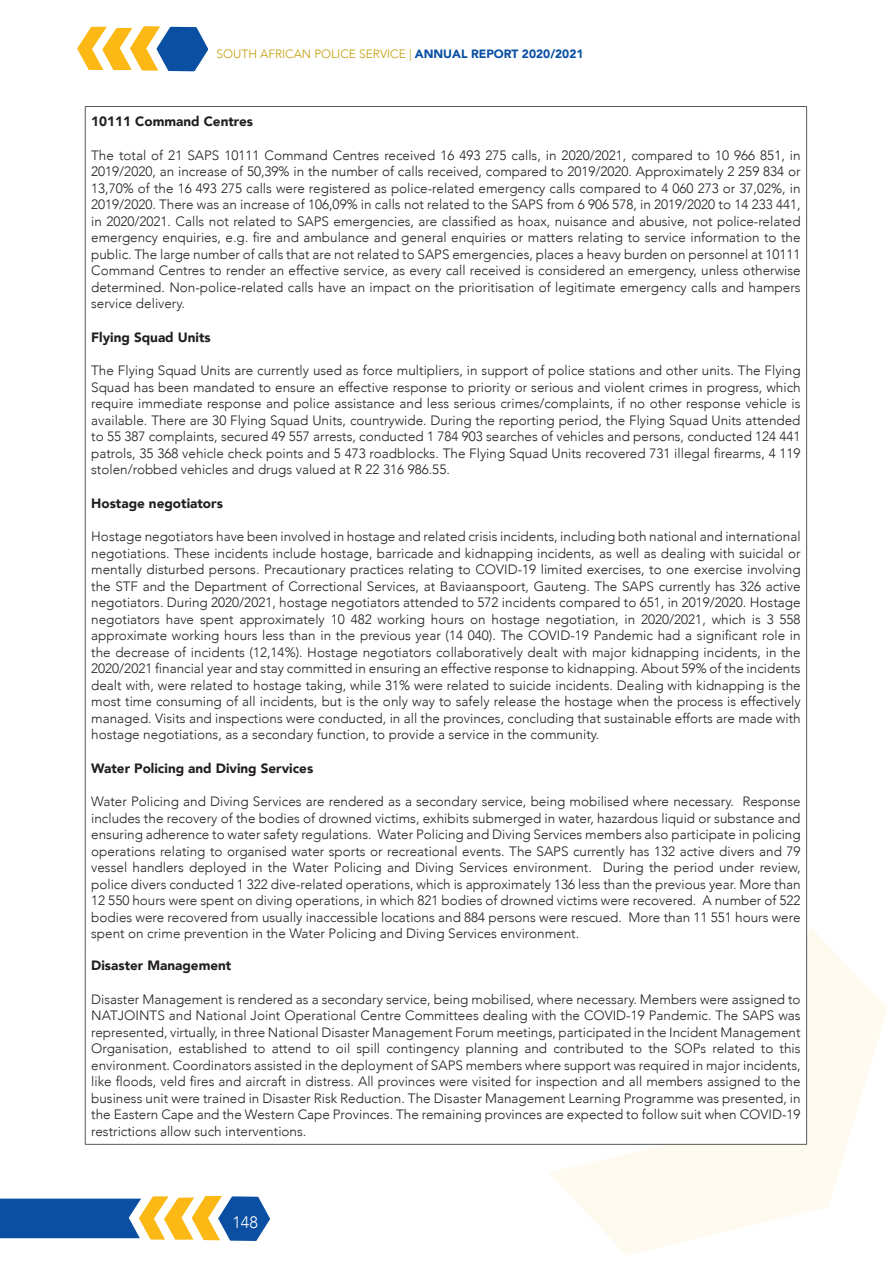
<style>
.page{position:relative;width:893px;height:1263px;background:#fff}
.page>*{position:absolute;margin:0;border:0;box-sizing:border-box;transform-origin:0 0}
.t1{font:300 16.5px "Avenir";color:#fff}
.Table_text{font:300 13.5px/16.5px "Avenir";color:#231f20;text-align:justify}
.Table_text-2{font:900 13.5px "Avenir";color:#231f20}
.t2{font:300 12px "Avenir";color:#c29d05}
.s1{font-weight:900;color:#0a4fa2}
</style>
<div class="page">
<svg style="left:549px;top:568px;width:338px;height:672px"></svg>
<svg style="left:77px;top:26px;width:131px;height:46px"></svg>
<svg style="left:0;top:1195px;width:270px;height:46px"></svg>
<svg style="left:86px;top:568px;width:720px;height:576px"></svg>
<hr style="left:85px;top:106px;width:722px;height:1px;background:#595959">
<hr style="left:85px;top:107px;width:1px;height:850px;background:#595959">
<hr style="left:806px;top:107px;width:1px;height:850px;background:#595959">
<hr style="left:85px;top:957px;width:1px;height:187px;background:#595959">
<hr style="left:806px;top:957px;width:1px;height:187px;background:#595959">
<hr style="left:85px;top:1144px;width:722px;height:1px;background:#595959">
<p class="t2" style="left:217px;top:47px;width:369px">SOUTH AFRICAN POLICE SERVICE | <span class="s1">ANNUAL REPORT 2020/2021</span></p>
<p class="Table_text-2" style="left:91px;top:110px;width:163px">10111 Command Centres</p>
<p class="Table_text" style="left:91px;top:147px;width:711px">The total of 21 SAPS 10111 Command Centres received 16 493 275 calls, in 2020/2021, compared to 10 966 851, in 2019/2020, an increase of 50,39% in the number of calls received, compared to 2019/2020. Approximately 2 259 834 or 13,70% of the 16 493 275 calls were registered as police-related emergency calls compared to 4 060 273 or 37,02%, in 2019/2020. There was an increase of 106,09% in calls not related to the SAPS from 6 906 578, in 2019/2020 to 14 233 441, in 2020/2021. Calls not related to SAPS emergencies, are classified as hoax, nuisance and abusive, not police-related emergency enquiries, e.g. fire and ambulance and general enquiries or matters relating to service information to the public. The large number of calls that are not related to SAPS emergencies, places a heavy burden on personnel at 10111<br>Command Centres to render an effective service, as every call received is considered an emergency, unless otherwise determined. Non-police-related calls have an impact on the prioritisation of legitimate emergency calls and hampers service delivery.</p>
<p class="Table_text-2" style="left:91px;top:325px;width:121px">Flying Squad Units</p>
<p class="Table_text" style="left:91px;top:362px;width:711px">The Flying Squad Units are currently used as force multipliers, in support of police stations and other units. The Flying Squad has been mandated to ensure an effective response to priority or serious and violent crimes in progress, which require immediate response and police assistance and less serious crimes/complaints, if no other response vehicle is available. There are 30 Flying Squad Units, countrywide. During the reporting period, the Flying Squad Units attended to 55 387 complaints, secured 49 557 arrests, conducted 1 784 903 searches of vehicles and persons, conducted 124 441 patrols, 35 368 vehicle check points and 5 473 roadblocks. The Flying Squad Units recovered 731 illegal firearms, 4 119 stolen/robbed vehicles and drugs valued at R 22 316 986.55.</p>
<p class="Table_text-2" style="left:91px;top:491px;width:133px">Hostage negotiators</p>
<p class="Table_text" style="left:91px;top:528px;width:711px">Hostage negotiators have been involved in hostage and related crisis incidents, including both national and international negotiations. These incidents include hostage, barricade and kidnapping incidents, as well as dealing with suicidal or mentally disturbed persons. Precautionary practices relating to COVID-19 limited exercises, to one exercise involving the STF and the Department of Correctional Services, at Baviaanspoort, Gauteng. The SAPS currently has 326 active negotiators. During 2020/2021, hostage negotiators attended to 572 incidents compared to 651, in 2019/2020. Hostage negotiators have spent approximately 10 482 working hours on hostage negotiation, in 2020/2021, which is 3 558 approximate working hours less than in the previous year (14 040). The COVID-19 Pandemic had a significant role in the decrease of incidents (12,14%). Hostage negotiators collaboratively dealt with major kidnapping incidents, in the 2020/2021 financial year and stay committed in ensuring an effective response to kidnapping. About 59% of the incidents dealt with, were related to hostage taking, while 31% were related to suicide incidents. Dealing with kidnapping is the most time consuming of all incidents, but is the only way to safely release the hostage when the process is effectively managed. Visits and inspections were conducted, in all the provinces, concluding that sustainable efforts are made with hostage negotiations, as a secondary function, to provide a service in the community.</p>
<p class="Table_text-2" style="left:91px;top:756px;width:224px">Water Policing and Diving Services</p>
<p class="Table_text" style="left:91px;top:793px;width:711px">Water Policing and Diving Services are rendered as a secondary service, being mobilised where necessary. Response includes the recovery of the bodies of drowned victims, exhibits submerged in water, hazardous liquid or substance and ensuring adherence to water safety regulations. Water Policing and Diving Services members also participate in policing operations relating to organised water sports or recreational events. The SAPS currently has 132 active divers and 79 vessel handlers deployed in the Water Policing and Diving Services environment. During the period under review, police divers conducted 1 322 dive-related operations, which is approximately 136 less than the previous year. More than 12 550 hours were spent on diving operations, in which 821 bodies of drowned victims were recovered. A number of 522 bodies were recovered from usually inaccessible locations and 884 persons were rescued. More than 11 551 hours were spent on crime prevention in the Water Policing and Diving Services environment.</p>
<p class="Table_text-2" style="left:91px;top:954px;width:142px">Disaster Management</p>
<p class="Table_text" style="left:91px;top:991px;width:711px">Disaster Management is rendered as a secondary service, being mobilised, where necessary. Members were assigned to NATJOINTS and National Joint Operational Centre Committees dealing with the COVID-19 Pandemic. The SAPS was represented, virtually, in three National Disaster Management Forum meetings, participated in the Incident Management Organisation, established to attend to oil spill contingency planning and contributed to the SOPs related to this environment. Coordinators assisted in the deployment of SAPS members where support was required in major incidents, like floods, veld fires and aircraft in distress. All provinces were visited for inspection and all members assigned to the business unit were trained in Disaster Risk Reduction. The Disaster Management Learning Programme was presented, in the Eastern Cape and the Western Cape Provinces. The remaining provinces are expected to follow suit when COVID-19 restrictions allow such interventions.</p>
<p class="t1" style="left:232px;top:1213px;width:27px">148</p>
</div>
